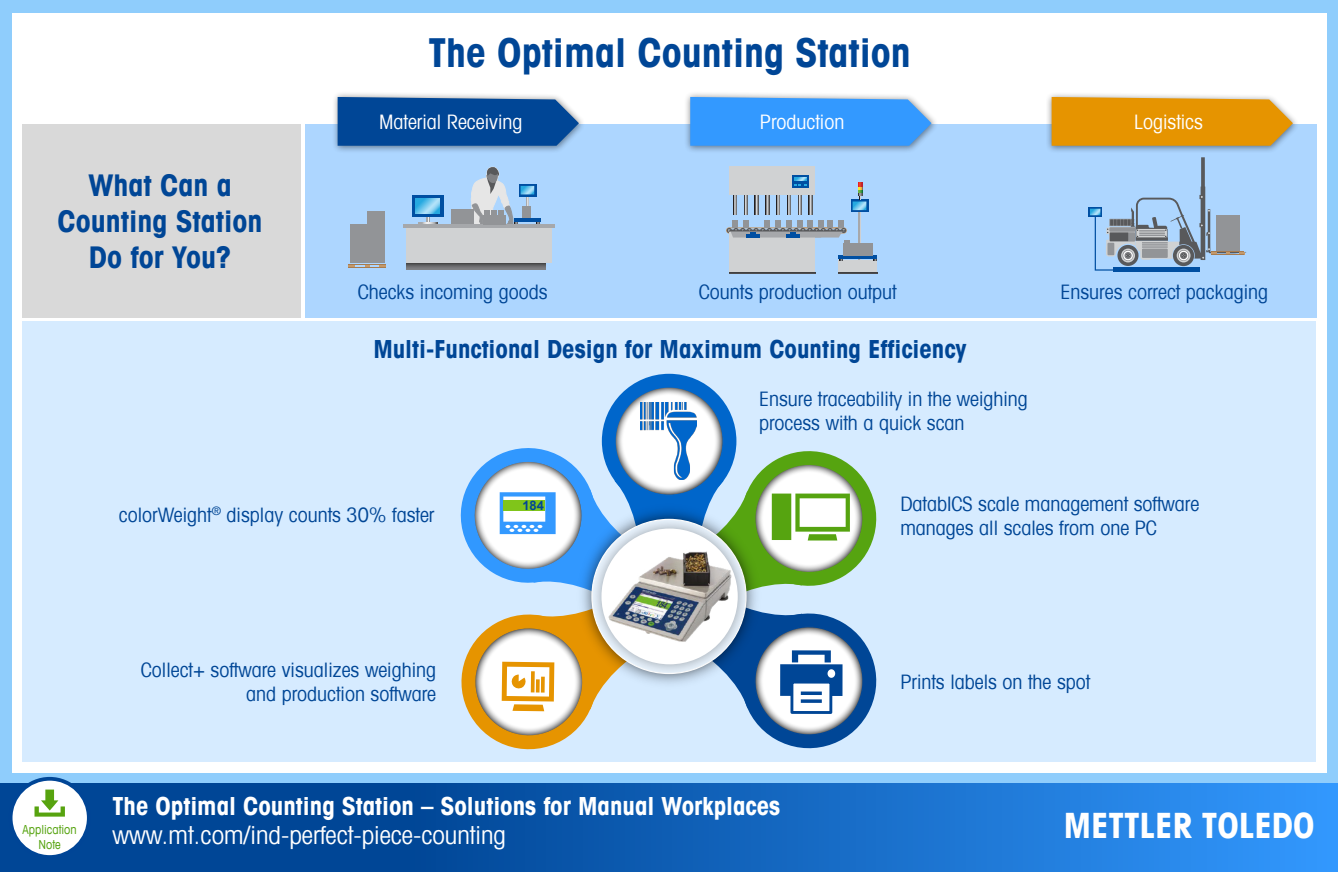
<style>
.page{position:relative;width:1338px;height:872px;background:#fff}
.page>*{position:absolute;margin:0;border:0;box-sizing:border-box;transform-origin:0 0}
.t1{font:700 condensed 40px "Avant Garde";color:#004696}
.t2{font:700 condensed 35px "Avant Garde Com";color:#fff}
.t3{font:700 condensed 30px/36px "Avant Garde";color:#004696;text-align:center}
.t4{font:700 condensed 25px "Avant Garde";color:#fff}
.t5{font:700 condensed 25px "Avant Garde";color:#004696}
.t6{font:condensed 25px "Avant Garde";color:#fff}
.t7{font:condensed 20px/24px "Avant Garde";color:#004696}
.t8{font:condensed 20px "Avant Garde";color:#fff}
.t9{font:700 13px "Arial";color:#004696}
.t10{font:condensed 12.5px/15px "Avant Garde Com";color:#55a30f;text-align:center}
</style>
<div class="page">
<div style="left:0;top:0;width:1338px;height:871px;background:#8fcdfc"></div>
<div style="left:12px;top:13px;width:1314px;height:759px;background:#fff"></div>
<div style="left:22px;top:124px;width:279px;height:194px;background:#d9d9d9"></div>
<div style="left:305px;top:124px;width:1011px;height:194px;background:#add6ff"></div>
<div style="left:22px;top:321px;width:1294px;height:440px;background:#d6ebff"></div>
<div style="left:331px;top:91px;width:255px;height:63px;background:#000;opacity:.47"></div>
<svg style="left:338px;top:97px;width:241px;height:49px;background:#0f509b"></svg>
<div style="left:684px;top:91px;width:254px;height:63px;background:#000;opacity:.47"></div>
<svg style="left:690px;top:97px;width:241px;height:49px;background:#3e9dfc"></svg>
<div style="left:1045px;top:91px;width:254px;height:63px;background:#000;opacity:.47"></div>
<svg style="left:1051px;top:97px;width:241px;height:49px;background:#e39911"></svg>
<div style="left:1px;top:783px;width:1336px;height:88px;background:linear-gradient(to right,#003580,#2e91f4)"></div>
<svg style="left:9px;top:776px;width:82px;height:82px;background:#a4c0d2"></svg>
<div style="left:1088px;top:207px;width:14px;height:10px;background:#004fa2"></div>
<svg style="left:1090px;top:157px;width:156px;height:114px"></svg>
<div style="left:1215px;top:242px;width:12px;height:9px;background:#929497"></div>
<div style="left:1227px;top:242px;width:12px;height:9px;background:#929497"></div>
<div style="left:1215px;top:233px;width:12px;height:9px;background:#929497"></div>
<div style="left:1227px;top:233px;width:12px;height:9px;background:#929497"></div>
<div style="left:1215px;top:224px;width:12px;height:9px;background:#929497"></div>
<div style="left:1227px;top:224px;width:12px;height:9px;background:#929497"></div>
<div style="left:1215px;top:215px;width:12px;height:8px;background:#929497"></div>
<div style="left:1227px;top:215px;width:12px;height:8px;background:#929497"></div>
<svg style="left:427px;top:216px;width:2px;height:7px"></svg>
<svg style="left:419px;top:223px;width:19px;height:1px"></svg>
<svg style="left:406px;top:262px;width:139px;height:7px"></svg>
<div style="left:406px;top:227px;width:145px;height:35px;background:#d0d2d3"></div>
<hr style="left:403px;top:224px;width:151px;height:3px;background:#a6a8ab">
<hr style="left:514px;top:218px;width:27px;height:3px;background:#004fa2">
<svg style="left:349px;top:264px;width:6px;height:3px"></svg>
<svg style="left:380px;top:264px;width:6px;height:3px"></svg>
<svg style="left:366px;top:264px;width:4px;height:3px"></svg>
<hr style="left:349px;top:263px;width:37px;height:1px;background:#a87c4f">
<hr style="left:349px;top:267px;width:37px;height:1px;background:#a87c4f">
<svg style="left:412px;top:195px;width:31px;height:21px"></svg>
<svg style="left:416px;top:198px;width:24px;height:15px"></svg>
<div style="left:350px;top:250px;width:17px;height:13px;background:#929497"></div>
<div style="left:368px;top:250px;width:17px;height:13px;background:#929497"></div>
<div style="left:350px;top:237px;width:17px;height:13px;background:#929497"></div>
<div style="left:368px;top:237px;width:17px;height:13px;background:#929497"></div>
<div style="left:350px;top:224px;width:17px;height:13px;background:#929497"></div>
<div style="left:368px;top:224px;width:17px;height:13px;background:#929497"></div>
<div style="left:368px;top:211px;width:17px;height:12px;background:#929497"></div>
<div style="left:451px;top:209px;width:23px;height:15px;background:#929497"></div>
<svg style="left:466px;top:167px;width:73px;height:100px"></svg>
<hr style="left:858px;top:210px;width:2px;height:56px;background:#a6a8ab">
<svg style="left:851px;top:199px;width:17px;height:13px"></svg>
<div style="left:729px;top:231px;width:86px;height:42px;background:#d0d2d3"></div>
<hr style="left:729px;top:272px;width:86px;height:1px;background:#404041">
<div style="left:838px;top:260px;width:39px;height:13px;background:#d0d2d3"></div>
<hr style="left:838px;top:272px;width:39px;height:1px;background:#404041">
<svg style="left:733px;top:194px;width:3px;height:20px"></svg>
<svg style="left:744px;top:194px;width:3px;height:20px"></svg>
<svg style="left:755px;top:194px;width:3px;height:20px"></svg>
<svg style="left:765px;top:194px;width:4px;height:20px"></svg>
<svg style="left:776px;top:194px;width:4px;height:20px"></svg>
<svg style="left:787px;top:194px;width:3px;height:20px"></svg>
<svg style="left:798px;top:194px;width:3px;height:20px"></svg>
<svg style="left:808px;top:194px;width:4px;height:20px"></svg>
<svg style="left:852px;top:183px;width:14px;height:27px"></svg>
<div style="left:729px;top:166px;width:86px;height:28px;background:#d0d2d3"></div>
<div style="left:792px;top:175px;width:17px;height:12px;background:#004fa2"></div>
<svg style="left:794px;top:177px;width:12px;height:9px"></svg>
<svg style="left:726px;top:220px;width:123px;height:23px"></svg>
<svg style="left:838px;top:255px;width:39px;height:4px"></svg>
<div style="left:843px;top:243px;width:29px;height:12px;background:#929497"></div>
<div style="left:602px;top:373px;width:134px;height:135px;background:#0066cb;border-radius:50%"></div>
<svg style="left:615px;top:387px;width:108px;height:108px;background:#cfd5db"></svg>
<img style="left:641px;top:402px;width:56px;height:36px">
<svg style="left:460px;top:438px;width:417px;height:312px"></svg>
<svg style="left:531px;top:671px;width:4px;height:21px"></svg>
<svg style="left:536px;top:679px;width:4px;height:13px"></svg>
<svg style="left:541px;top:676px;width:4px;height:16px"></svg>
<img style="left:572px;top:499px;width:193px;height:194px">
<div style="left:589px;top:515px;width:161px;height:161px;background:#000;opacity:.35"></div>
<div style="left:601px;top:528px;width:137px;height:136px;background:#fff;border-radius:50%"></div>
<img style="left:599px;top:544px;width:145px;height:109px">
<p class="t1" style="left:428px;top:27px;width:484px">The Optimal Counting Station</p>
<p class="t3" style="left:57px;top:167px;width:207px">What Can a<br>Counting Station<br>Do for You?</p>
<p class="t8" style="left:379px;top:110px;width:145px">Material Receiving</p>
<p class="t8" style="left:760px;top:110px;width:86px">Production</p>
<p class="t8" style="left:1134px;top:110px;width:70px">Logistics</p>
<p class="t7" style="left:358px;top:279px;width:191px">Checks incoming goods</p>
<p class="t7" style="left:699px;top:279px;width:199px">Counts production output</p>
<p class="t7" style="left:1060px;top:279px;width:209px">Ensures correct packaging</p>
<p class="t5" style="left:373px;top:332px;width:595px">Multi-Functional Design for Maximum Counting Efficiency</p>
<p class="t7" style="left:759px;top:386px;width:270px">Ensure traceability in the weighing process with a quick scan</p>
<p class="t7" style="left:119px;top:502px;width:317px">colorWeight<sup>®</sup> display counts 30% faster</p>
<p class="t9" style="left:522px;top:496px;width:23px">184</p>
<p class="t7" style="left:141px;top:657px;width:297px;text-align:right">Collect+ software visualizes weighing and production software</p>
<p class="t10" style="left:23px;top:821px;width:56px">Application<br>Note</p>
<p class="t4" style="left:112px;top:790px;width:669px">The Optimal Counting Station – Solutions for Manual Workplaces</p>
<p class="t6" style="left:112px;top:819px;width:395px">www.mt.com/ind-perfect-piece-counting</p>
<p class="t7" style="left:900px;top:491px;width:300px">DatabICS scale management software manages all scales from one PC</p>
<p class="t7" style="left:900px;top:669px;width:191px">Prints labels on the spot</p>
<p class="t2" style="left:1063px;top:802px;width:252px">METTLER TOLEDO</p>
</div>
